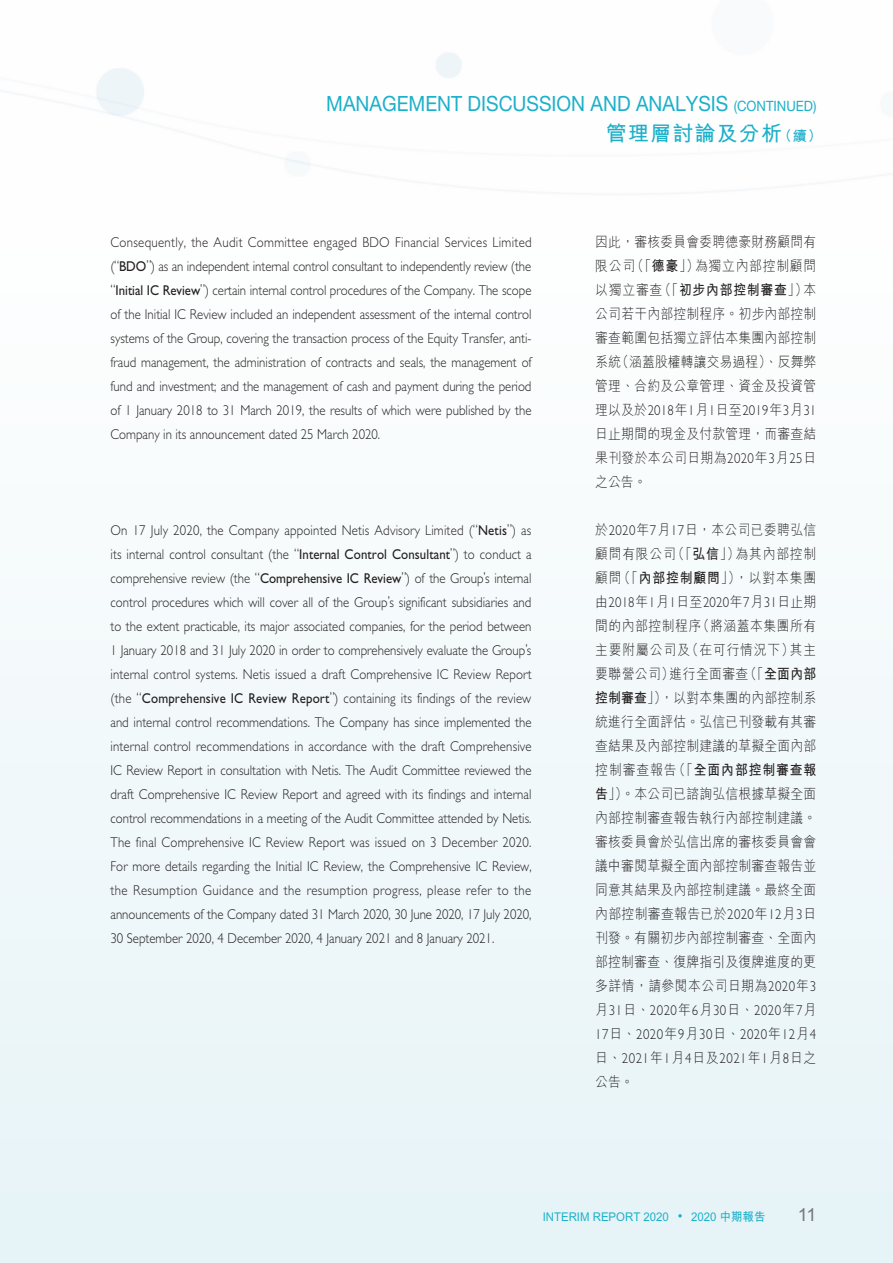
<style>
.page{position:relative;width:893px;height:1263px;background:#fff}
.page>*{position:absolute;margin:0;border:0;box-sizing:border-box;transform-origin:0 0}
.t1{font:21px "Helvetica Neue LT Std";color:#1cb0ca;scale:.92 1}
.t2{font:700 21px "M Hei HK";letter-spacing:.055em;color:#1cb0ca}
.t3{font:18px "Arial";color:#76787b}
.t4{font:300 14.25px/24px "Gill Sans Std";color:#231f20;text-align:justify;scale:.9 1}
.t5{font:300 14.25px/24px "M Hei HK";letter-spacing:.015em;color:#231f20;text-align:justify;scale:.9 1}
.t6{font:14.25px "Helvetica Neue LT Std";color:#1cb0ca;scale:.92 1}
.t7{font:700 12px "M Hei HK";color:#1cb0ca;scale:.95 1}
.s1{font-size:14.25px}
.s2{font-weight:400}
.s3{font-weight:700}
.s4{font-family:"M Hei HK"}
.s5{font-family:"Gill Sans Std"}
</style>
<div class="page">
<div style="left:0;top:0;width:893px;height:1263px;background:linear-gradient(to right,#f4fafb,#f4fafb)"></div>
<svg style="left:678px;top:1214px;width:4px;height:3px"></svg>
<h1 class="t1" style="left:326px;top:91px;width:467px">MANAGEMENT DISCUSSION AND ANALYSIS <span class="s1">(CONTINUED</span></h1>
<p class="t6" style="left:813px;top:97px;width:5px">)</p>
<h1 class="t2" style="left:606px;top:118px;width:218px">管理層討論及分析<span class="s1">（續）</span></h1>
<p class="t4" style="left:111px;top:230px;width:469px">Consequently, the Audit Committee engaged BDO Financial Services Limited (“<span class="s2">BDO</span>”) as an independent internal control consultant to independently review (the “<span class="s2">Initial IC Review</span>”) certain internal control procedures of the Company. The scope of the Initial IC Review included an independent assessment of the internal control systems of the Group, covering the transaction process of the Equity Transfer, anti&shy;fraud management, the administration of contracts and seals, the management of fund and investment; and the management of cash and payment during the period of 1 January 2018 to 31 March 2019, the results of which were published by the Company in its announcement dated 25 March 2020.</p>
<p class="t4" style="left:111px;top:518px;width:470px">On 17 July 2020, the Company appointed Netis Advisory Limited (“<span class="s2">Netis</span>”) as its internal control consultant (the “<span class="s2">Internal Control Consultant</span>”) to conduct a comprehensive review (the “<span class="s2">Comprehensive IC Review</span>”) of the Group’s internal control procedures which will cover all of the Group’s significant subsidiaries and to the extent practicable, its major associated companies, for the period between 1 January 2018 and 31 July 2020 in order to comprehensively evaluate the Group’s internal control systems. Netis issued a draft Comprehensive IC Review Report (the “<span class="s2">Comprehensive IC Review Report</span>”) containing its findings of the review and internal control recommendations. The Company has since implemented the internal control recommendations in accordance with the draft Comprehensive IC Review Report in consultation with Netis. The Audit Committee reviewed the draft Comprehensive IC Review Report and agreed with its findings and internal control recommendations in a meeting of the Audit Committee attended by Netis.<br>The final Comprehensive IC Review Report was issued on 3 December 2020.<br>For more details regarding the Initial IC Review, the Comprehensive IC Review, the Resumption Guidance and the resumption progress, please refer to the announcements of the Company dated 31 March 2020, 30 June 2020, 17 July 2020, 30 September 2020, 4 December 2020, 4 January 2021 and 8 January 2021.</p>
<p class="t5" style="left:595px;top:229px;width:247px">因此，審核委員會委聘德豪財務顧問有限公司（「<span class="s3">德豪</span>」）為獨立內部控制顧問以獨立審查（「<span class="s3">初步內部控制審查</span>」）本公司若干內部控制程序。初步內部控制審查範圍包括獨立評估本集團內部控制系統（涵蓋股權轉讓交易過程）、反舞弊管理、合約及公章管理、資金及投資管</p>
<p class="t4" style="left:595px;top:398px;width:247px"><span class="s4">理以及於</span>2018<span class="s4">年</span>1<span class="s4">月</span>1<span class="s4">日至</span>2019<span class="s4">年</span>3<span class="s4">月</span>31</p>
<p class="t5" style="left:595px;top:421px;width:247px">日止期間的現金及付款管理，而審查結果刊發於本公司日期為<span class="s5">2020</span>年<span class="s5">3</span>月<span class="s5">25</span>日之公告。</p>
<p class="t5" style="left:595px;top:517px;width:247px">於<span class="s5">2020</span>年<span class="s5">7</span>月<span class="s5">17</span>日，本公司已委聘弘信顧問有限公司（「<span class="s3">弘信</span>」）為其內部控制顧問（「<span class="s3">內部控制顧問</span>」），以對本集團</p>
<p class="t4" style="left:595px;top:590px;width:247px"><span class="s4">由</span>2018<span class="s4">年</span>1<span class="s4">月</span>1<span class="s4">日至</span>2020<span class="s4">年</span>7<span class="s4">月</span>31<span class="s4">日止期</span></p>
<p class="t5" style="left:595px;top:613px;width:247px">間的內部控制程序（將涵蓋本集團所有主要附屬公司及（在可行情況下）其主要聯營公司）進行全面審查（「<span class="s3">全面內部控制審查</span>」），以對本集團的內部控制系統進行全面評估。弘信已刊發載有其審查結果及內部控制建議的草擬全面內部控制審查報告（「<span class="s3">全面內部控制審查報告</span>」）。本公司已諮詢弘信根據草擬全面內部控制審查報告執行內部控制建議。審核委員會於弘信出席的審核委員會會議中審閱草擬全面內部控制審查報告並同意其結果及內部控制建議。最終全面內部控制審查報告已於<span class="s5">2020</span>年<span class="s5">12</span>月<span class="s5">3</span>日刊發。有關初步內部控制審查、全面內部控制審查、復牌指引及復牌進度的更多詳情，請參閱本公司日期為<span class="s5">2020</span>年<span class="s5">3</span></p>
<p class="t4" style="left:595px;top:998px;width:247px"><span class="s4">月</span>31<span class="s4">日、</span>2020<span class="s4">年</span>6<span class="s4">月</span>30<span class="s4">日、</span>2020<span class="s4">年</span>7<span class="s4">月</span>17<span class="s4">日、</span>2020<span class="s4">年</span>9<span class="s4">月</span>30<span class="s4">日、</span>2020<span class="s4">年</span>12<span class="s4">月</span>4<span class="s4">日、</span>2021<span class="s4">年</span>1<span class="s4">月</span>4<span class="s4">日及</span>2021<span class="s4">年</span>1<span class="s4">月</span>8<span class="s4">日之</span></p>
<p class="t5" style="left:595px;top:1069px;width:44px">公告。</p>
<p class="t7" style="left:543px;top:1207px;width:134px">I NTERIM REPORT 2020</p>
<p class="t7" style="left:691px;top:1207px;width:80px">2020 中期報告</p>
<p class="t3" style="left:798px;top:1203px;width:20px">11</p>
</div>
